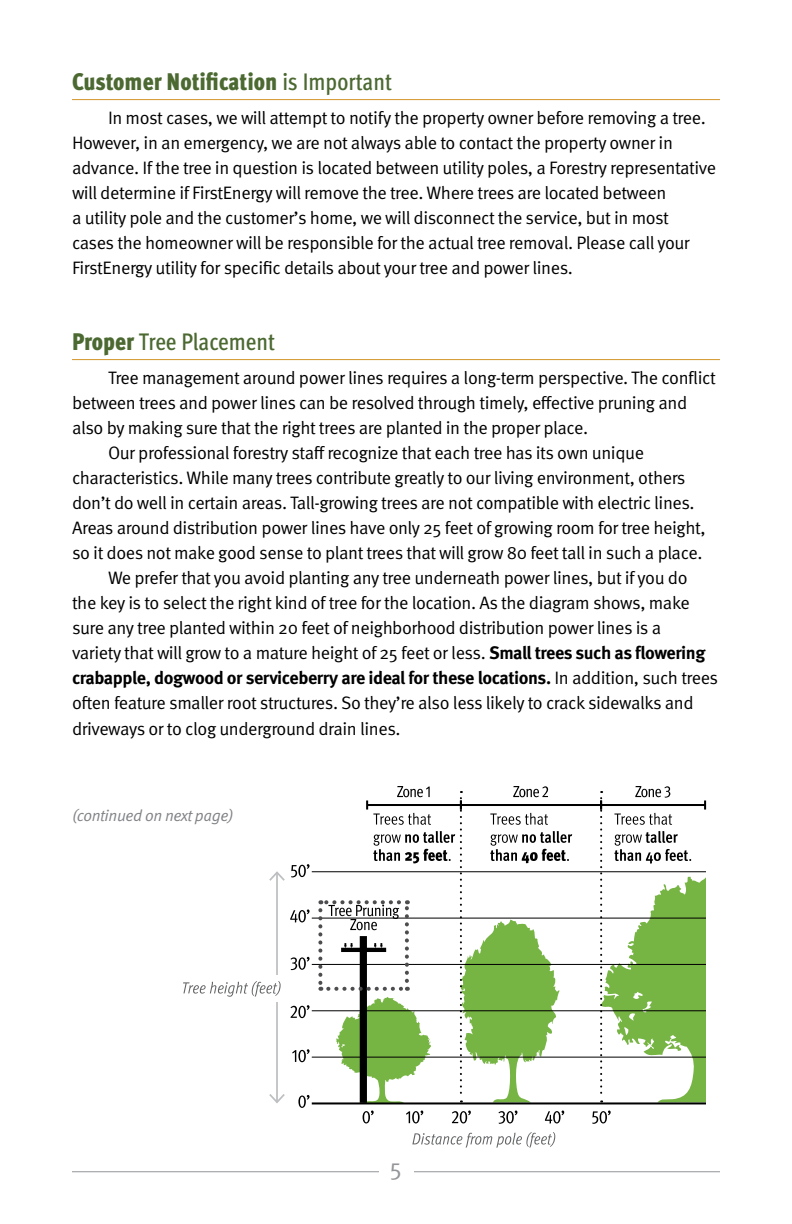
<style>
.page{position:relative;width:792px;height:1224px;background:#fff}
.page>*{position:absolute;margin:0;border:0;box-sizing:border-box;transform-origin:0 0}
.Main_heads{font:900 condensed 24px "Meta OT";color:#4b6931}
.Main_heads-2{font:500 condensed 24px "Meta OT";letter-spacing:-.005em;color:#4b6931}
.t1{font:24px "Meta OT Norm";color:#939598}
.t2{font:18px/25px "Meta OT Norm";letter-spacing:-.025em;color:#000}
.t3{font:16px "Meta OT Norm Ita";letter-spacing:-.025em;color:#808285}
.s1{font-weight:500}
.s2{font-weight:900}
.s3{font-family:"Meta OT";font-weight:700}
</style>
<div class="page">
<hr style="left:72px;top:1171px;width:648px;height:1px;background:#939598">
<div style="left:379px;top:1155px;width:34px;height:29px;background:#fff"></div>
<hr style="left:72px;top:99px;width:648px;height:1px;background:#d4952a">
<hr style="left:72px;top:359px;width:648px;height:1px;background:#d4952a">
<svg style="left:602px;top:877px;width:104px;height:225px;fill:#76b443"></svg>
<hr style="left:312px;top:1102px;width:395px;height:2px;background:#000">
<hr style="left:312px;top:918px;width:395px;height:1px;background:#000">
<hr style="left:312px;top:964px;width:395px;height:1px;background:#000">
<hr style="left:312px;top:1010px;width:395px;height:1px;background:#000">
<hr style="left:312px;top:1057px;width:395px;height:1px;background:#000">
<hr style="left:312px;top:871px;width:395px;height:1px;background:#000">
<div style="left:706px;top:785px;width:86px;height:333px;background:#fff"></div>
<svg style="left:292px;top:1049px;width:18px;height:13px"></svg>
<svg style="left:298px;top:1095px;width:12px;height:13px"></svg>
<svg style="left:291px;top:1005px;width:19px;height:13px"></svg>
<svg style="left:291px;top:957px;width:19px;height:13px"></svg>
<svg style="left:290px;top:909px;width:20px;height:14px"></svg>
<svg style="left:363px;top:1111px;width:11px;height:12px"></svg>
<svg style="left:406px;top:1111px;width:17px;height:12px"></svg>
<svg style="left:452px;top:1111px;width:19px;height:12px"></svg>
<svg style="left:498px;top:1111px;width:19px;height:13px"></svg>
<svg style="left:545px;top:1111px;width:19px;height:13px"></svg>
<svg style="left:592px;top:1111px;width:19px;height:13px"></svg>
<svg style="left:412px;top:1132px;width:143px;height:16px"></svg>
<hr style="left:461px;top:804px;width:140px;height:2px;background:#000">
<hr style="left:601px;top:804px;width:104px;height:2px;background:#000">
<svg style="left:600px;top:791px;width:2px;height:311px"></svg>
<svg style="left:704px;top:800px;width:2px;height:10px"></svg>
<svg style="left:635px;top:786px;width:35px;height:12px"></svg>
<svg style="left:615px;top:831px;width:76px;height:33px"></svg>
<svg style="left:614px;top:813px;width:58px;height:12px"></svg>
<hr style="left:276px;top:873px;width:2px;height:229px;background:#bcbec0">
<svg style="left:269px;top:864px;width:41px;height:17px"></svg>
<svg style="left:269px;top:1094px;width:16px;height:9px"></svg>
<div style="left:271px;top:976px;width:13px;height:26px;background:#fff"></div>
<svg style="left:183px;top:981px;width:98px;height:16px"></svg>
<svg style="left:318px;top:786px;width:254px;height:317px"></svg>
<p class="Main_heads" style="left:72px;top:66px;width:322px">Customer Notification <span class="s1">is Important</span></p>
<p class="t2" style="left:72px;top:106px;width:646px;text-indent:36px">In most cases, we will attempt to notify the property owner before removing a tree.<br>However, in an emergency, we are not always able to contact the property owner in advance. If the tree in question is located between utility poles, a Forestry representative will determine if FirstEnergy will remove the tree. Where trees are located between<br>a utility pole and the customer’s home, we will disconnect the service, but in most<br>cases the homeowner will be responsible for the actual tree removal. Please call your FirstEnergy utility for specific details about your tree and power lines.</p>
<p class="Main_heads-2" style="left:72px;top:326px;width:205px"><span class="s2">Proper</span> Tree Placement</p>
<p class="t2" style="left:72px;top:366px;width:645px;text-indent:36px">Tree management around power lines requires a long-term perspective. The conflict between trees and power lines can be resolved through timely, effective pruning and also by making sure that the right trees are planted in the proper place.</p>
<p class="t2" style="left:72px;top:441px;width:635px;text-indent:36px">Our professional forestry staff recognize that each tree has its own unique characteristics. While many trees contribute greatly to our living environment, others don’t do well in certain areas. Tall-growing trees are not compatible with electric lines.<br>Areas around distribution power lines have only 25 feet of growing room for tree height, so it does not make good sense to plant trees that will grow 80 feet tall in such a place.</p>
<p class="t2" style="left:72px;top:565px;width:648px;text-indent:36px">We prefer that you avoid planting any tree underneath power lines, but if you do<br>the key is to select the right kind of tree for the location. As the diagram shows, make sure any tree planted within 20 feet of neighborhood distribution power lines is a<br>variety that will grow to a mature height of 25 feet or less. <span class="s3">Small trees such as flowering crabapple, dogwood or serviceberry are ideal for these locations.</span> In addition, such trees often feature smaller root structures. So they’re also less likely to crack sidewalks and driveways or to clog underground drain lines.</p>
<p class="t3" style="left:72px;top:806px;width:163px">(continued on next page)</p>
<p class="t1" style="left:390px;top:1156px;width:13px">5</p>
</div>
